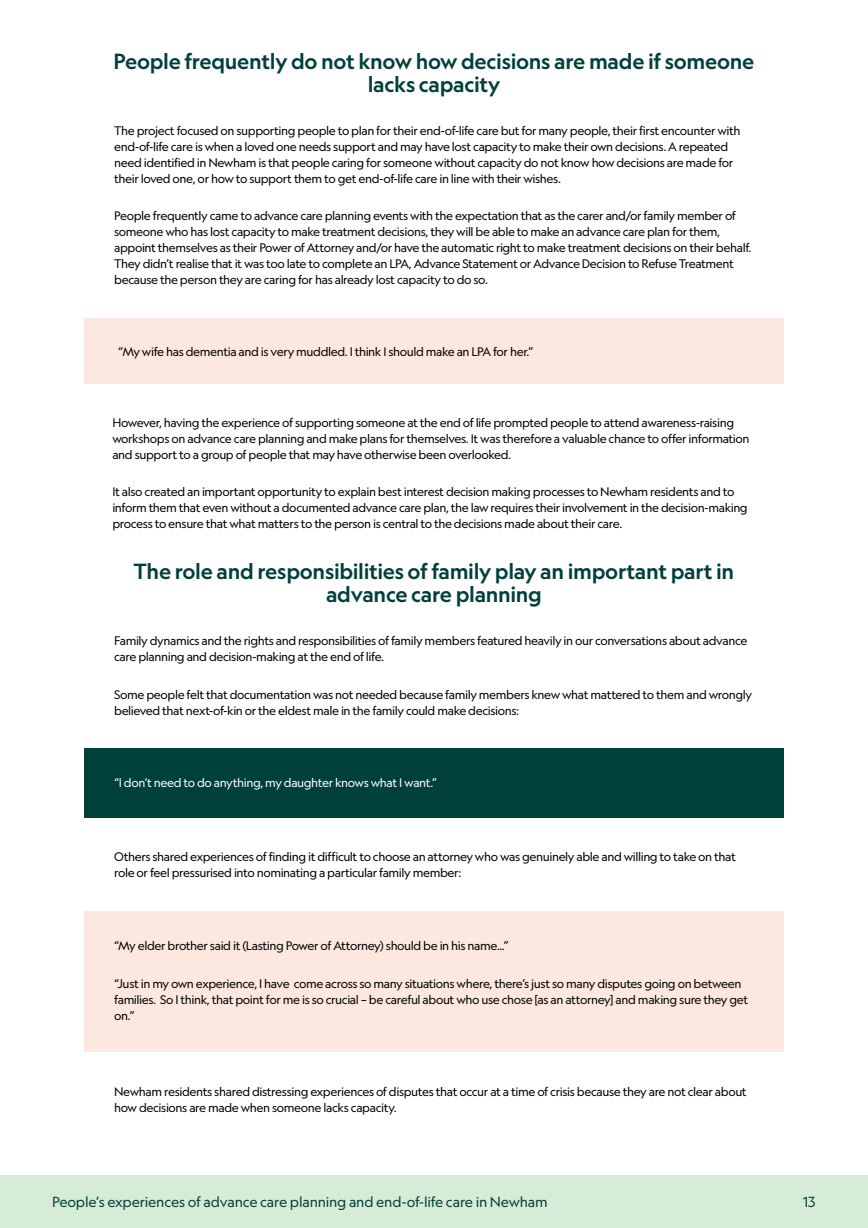
<style>
.page{position:relative;width:868px;height:1228px;background:#fff}
.page>*{position:absolute;margin:0;border:0;box-sizing:border-box;transform-origin:0 0}
.t1{font:500 21px/23.1px "Geograph";letter-spacing:-.015em;color:#00403a;text-align:center}
.t2{font:14px "Geograph";letter-spacing:-.015em;color:#00403a}
.t3{font:11.9px/16.1px "Geograph";letter-spacing:-.035em;color:#000}
.t4{font:11.9px "Geograph";letter-spacing:-.035em;color:#fff}
</style>
<div class="page">
<div style="left:0;top:1175px;width:868px;height:53px;background:#d7ecd6"></div>
<div style="left:84px;top:318px;width:700px;height:66px;background:#fde8df"></div>
<div style="left:84px;top:749px;width:700px;height:69px;background:#00403a"></div>
<div style="left:84px;top:911px;width:700px;height:141px;background:#fde8df"></div>
<h1 class="t1" style="left:114px;top:49px;width:642px">People frequently do not know how decisions are made if someone lacks capacity</h1>
<p class="t3" style="left:114px;top:122px;width:628px">The project focused on supporting people to plan for their end-of-life care but for many people, their first encounter with end-of-life care is when a loved one needs support and may have lost capacity to make their own decisions. A repeated need identified in Newham is that people caring for someone without capacity do not know how decisions are made for their loved one, or how to support them to get end-of-life care in line with their wishes.</p>
<p class="t3" style="left:114px;top:208px;width:639px">People frequently came to advance care planning events with the expectation that as the carer and/or family member of someone who has lost capacity to make treatment decisions, they will be able to make an advance care plan for them, appoint themselves as their Power of Attorney and/or have the automatic right to make treatment decisions on their behalf.<br>They didn’t realise that it was too late to complete an LPA, Advance Statement or Advance Decision to Refuse Treatment because the person they are caring for has already lost capacity to do so.</p>
<p class="t3" style="left:118px;top:343px;width:417px">“My wife has dementia and is very muddled. I think I should make an LPA for her.”</p>
<p class="t3" style="left:112px;top:414px;width:639px">However, having the experience of supporting someone at the end of life prompted people to attend awareness-raising workshops on advance care planning and make plans for themselves. It was therefore a valuable chance to offer information and support to a group of people that may have otherwise been overlooked.</p>
<p class="t3" style="left:112px;top:484px;width:637px">It also created an important opportunity to explain best interest decision making processes to Newham residents and to inform them that even without a documented advance care plan, the law requires their involvement in the decision-making process to ensure that what matters to the person is central to the decisions made about their care.</p>
<h1 class="t1" style="left:134px;top:559px;width:602px">The role and responsibilities of family play an important part in advance care planning</h1>
<p class="t3" style="left:114px;top:633px;width:635px">Family dynamics and the rights and responsibilities of family members featured heavily in our conversations about advance care planning and decision-making at the end of life.</p>
<p class="t3" style="left:114px;top:686px;width:640px">Some people felt that documentation was not needed because family members knew what mattered to them and wrongly believed that next-of-kin or the eldest male in the family could make decisions:</p>
<p class="t4" style="left:114px;top:775px;width:325px">“I don’t need to do anything, my daughter knows what I want.”</p>
<p class="t3" style="left:114px;top:849px;width:623px">Others shared experiences of finding it difficult to choose an attorney who was genuinely able and willing to take on that role or feel pressurised into nominating a particular family member:</p>
<p class="t3" style="left:114px;top:938px;width:396px">“My elder brother said it (Lasting Power of Attorney) should be in his name...”</p>
<p class="t3" style="left:114px;top:975px;width:636px">“Just in my own experience, I have come across so many situations where, there’s just so many disputes going on between families. So I think, that point for me is so crucial – be careful about who use chose [as an attorney] and making sure they get on.”</p>
<p class="t3" style="left:114px;top:1083px;width:634px">Newham residents shared distressing experiences of disputes that occur at a time of crisis because they are not clear about how decisions are made when someone lacks capacity.</p>
<p class="t2" style="left:52px;top:1193px;width:497px">People’s experiences of advance care planning and end-of-life care in Newham</p>
<p class="t2" style="left:803px;top:1193px;width:14px">13</p>
</div>
